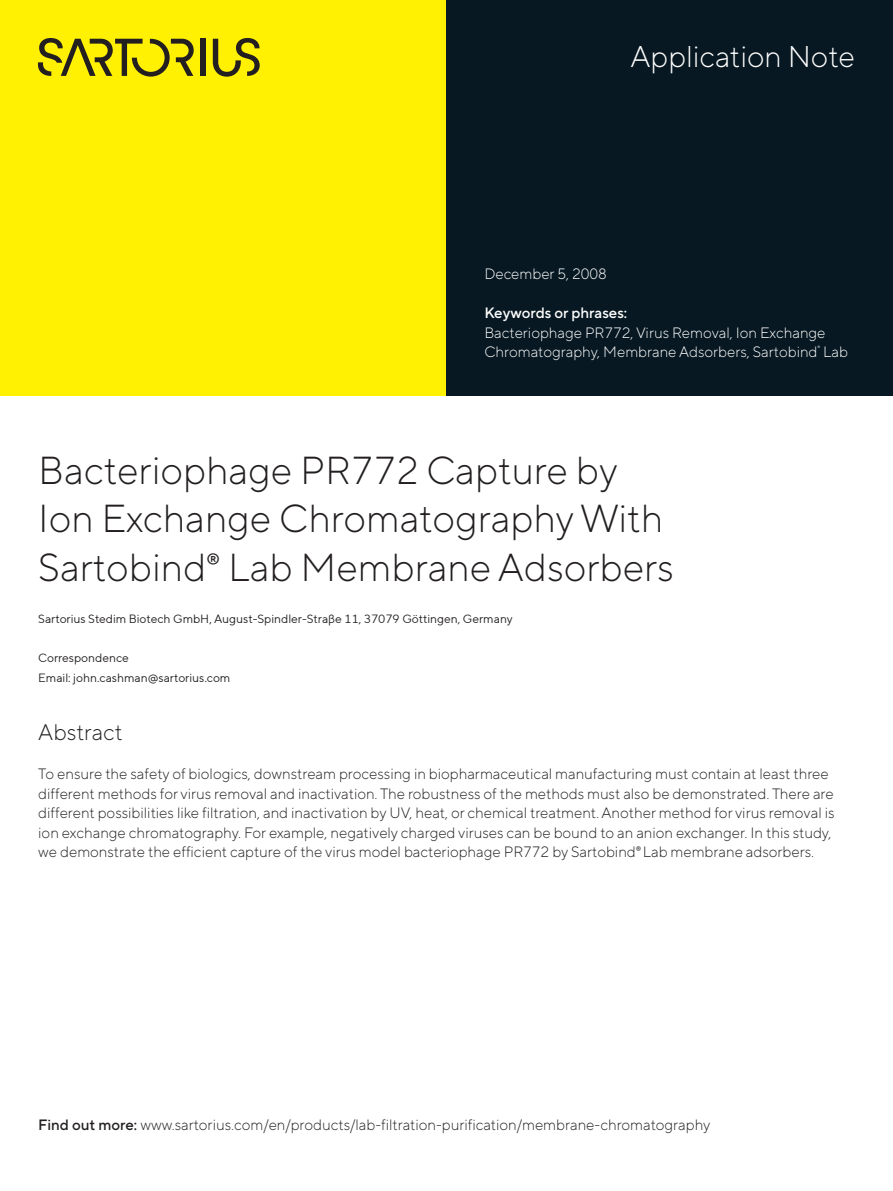
<style>
.page{position:relative;width:893px;height:1191px;background:#fff}
.page>*{position:absolute;margin:0;border:0;box-sizing:border-box;transform-origin:0 0}
.Head_02_black{font:300 39px/48.8px "TT Norms Pro";color:#231f20}
.t1{font:300 30px "TT Norms Pro";color:#fff}
.Head_04_black{font:300 22.5px "TT Norms Pro";color:#231f20}
.Body_Light_black{font:300 15px/19.5px "TT Norms Pro";color:#231f20}
.Body_Light_white{font:300 15px/19.5px "TT Norms Pro";color:#fff}
.Head_05_black{font:300 15px "TT Norms Pro";color:#231f20}
.Head_05_white{font:500 15px "TT Norms Pro";color:#fff}
.Caption_8pt{font:12px "TT Norms Pro";color:#231f20}
.s1{font-weight:500}
</style>
<div class="page">
<div style="left:0;top:0;width:446px;height:395px;background:#fff101"></div>
<div style="left:446px;top:0;width:447px;height:395px;background:#071822"></div>
<div style="left:200px;top:39px;width:5px;height:37px;background:#231f20"></div>
<svg style="left:213px;top:38px;width:47px;height:39px"></svg>
<svg style="left:38px;top:38px;width:156px;height:39px"></svg>
<h2 class="t1" style="left:630px;top:35px;width:226px">Application Note</h2>
<p class="Body_Light_white" style="left:484px;top:263px;width:124px">December 5, 2008</p>
<p class="Head_05_white" style="left:484px;top:302px;width:144px">Keywords or phrases:</p>
<p class="Body_Light_white" style="left:484px;top:322px;width:365px">Bacteriophage PR772, Virus Removal, Ion Exchange<br>Chromatography, Membrane Adsorbers, Sartobind<sup>®</sup> Lab</p>
<p class="Head_02_black" style="left:38px;top:443px;width:637px">Bacteriophage PR772 Capture by<br>Ion Exchange Chromatography With<br>Sartobind® Lab Membrane Adsorbers</p>
<p class="Caption_8pt" style="left:38px;top:610px;width:476px">Sartorius Stedim Biotech GmbH, August-Spindler-Straβe 11, 37079 Göttingen, Germany</p>
<p class="Caption_8pt" style="left:38px;top:649px;width:92px">Correspondence</p>
<p class="Caption_8pt" style="left:38px;top:669px;width:194px">Email: john.cashman@sartorius.com</p>
<p class="Head_04_black" style="left:38px;top:716px;width:86px">Abstract</p>
<p class="Body_Light_black" style="left:38px;top:763px;width:798px">To ensure the safety of biologics, downstream processing in biopharmaceutical manufacturing must contain at least three different methods for virus removal and inactivation. The robustness of the methods must also be demonstrated. There are different possibilities like filtration, and inactivation by UV, heat, or chemical treatment. Another method for virus removal is ion exchange chromatography. For example, negatively charged viruses can be bound to an anion exchanger. In this study,</p>
<p class="Body_Light_black" style="left:38px;top:841px;width:777px">we demonstrate the efficient capture of the virus model bacteriophage PR772 by Sartobind®Lab membrane adsorbers.</p>
<p class="Head_05_black" style="left:38px;top:1114px;width:674px"><span class="s1">Find out more:</span> www.sartorius.com/en/products/lab-filtration-purification/membrane-chromatography</p>
</div>
